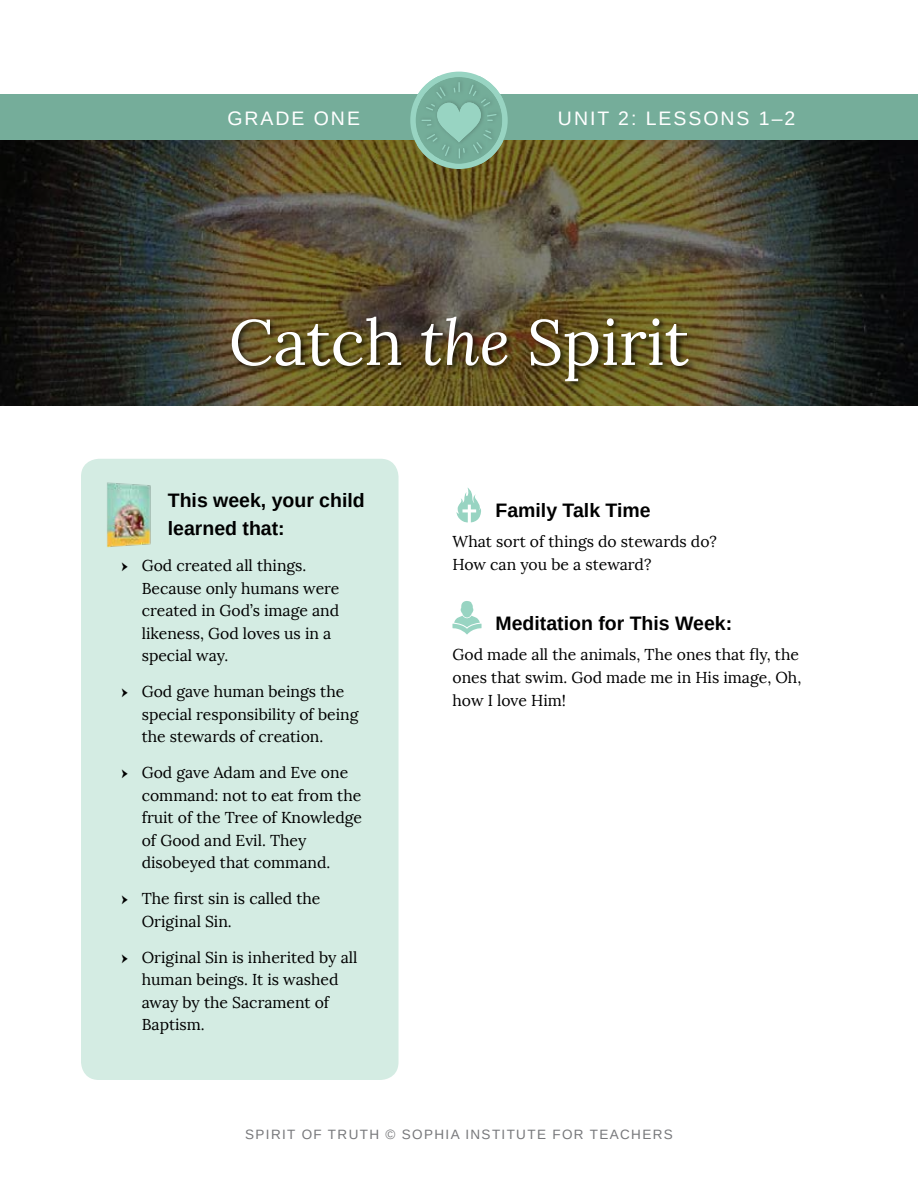
<style>
.page{position:relative;width:918px;height:1188px;background:#fff}
.page>*{position:absolute;margin:0;border:0;box-sizing:border-box;transform-origin:0 0}
.t1{font:63.9px "Lora";color:#fff}
.t2{font:700 19.5px/28.5px "Arimo";color:#000}
.t3{font:19.5px "Arimo";letter-spacing:.1em;color:#fff}
.t4{font:15.75px/22.5px "Lora";color:#000}
.t5{font:13.5px "Arimo";letter-spacing:.1em;color:#77787b}
.s1{font-style:italic}
.s2{font-family:"Minion Pro"}
</style>
<div class="page">
<svg style="left:457px;top:488px;width:24px;height:35px"></svg>
<svg style="left:453px;top:601px;width:29px;height:33px"></svg>
<svg style="left:0;top:140px;width:918px;height:266px;background:#43402c"></svg>
<div style="left:230px;top:315px;width:467px;height:74px;background:#000;opacity:.7"></div>
<div style="left:0;top:95px;width:918px;height:45px;background:#75ad9a"></div>
<svg style="left:410px;top:72px;width:98px;height:97px"></svg>
<div style="left:81px;top:459px;width:318px;height:621px;background:#d4ece3;border-radius:18px"></div>
<img style="left:107px;top:482px;width:44px;height:65px">
<p class="t3" style="left:227px;top:105px;width:134px">GRADE ONE</p>
<p class="t3" style="left:558px;top:105px;width:239px">UNIT 2: LESSONS 1–2</p>
<h1 class="t1" style="left:229px;top:305px;width:462px">Catch <span class="s1">the</span> Spirit</h1>
<p class="t2" style="left:168px;top:486px;width:198px">This week, your child learned that:</p>
<p class="t4" style="left:142px;top:555px;width:199px;text-indent:-20px"><span class="s2">ӹ</span> God created all things.<br>Because only humans were created in God’s image and likeness, God loves us in a special way.</p>
<p class="t4" style="left:142px;top:681px;width:218px;text-indent:-20px"><span class="s2">ӹ</span> God gave human beings the special responsibility of being the stewards of creation.</p>
<p class="t4" style="left:142px;top:762px;width:222px;text-indent:-20px"><span class="s2">ӹ</span> God gave Adam and Eve one command: not to eat from the fruit of the Tree of Knowledge of Good and Evil. They disobeyed that command.</p>
<p class="t4" style="left:142px;top:888px;width:180px;text-indent:-20px"><span class="s2">ӹ</span> The first sin is called the<br>Original Sin.</p>
<p class="t4" style="left:142px;top:946px;width:217px;text-indent:-20px"><span class="s2">ӹ</span> Original Sin is inherited by all human beings. It is washed away by the Sacrament of<br>Baptism.</p>
<p class="t2" style="left:495px;top:496px;width:157px">Family Talk Time</p>
<p class="t4" style="left:453px;top:530px;width:266px;line-height:23.2px">What sort of things do stewards do?<br>How can you be a steward?</p>
<p class="t2" style="left:495px;top:609px;width:238px">Meditation for This Week:</p>
<p class="t4" style="left:453px;top:643px;width:350px;line-height:23.2px">God made all the animals, The ones that fly, the ones that swim. God made me in His image, Oh, how I love Him!</p>
<p class="t5" style="left:245px;top:1126px;width:429px">SPIRIT OF TRUTH © SOPHIA INSTITUTE FOR TEACHERS</p>
</div>
